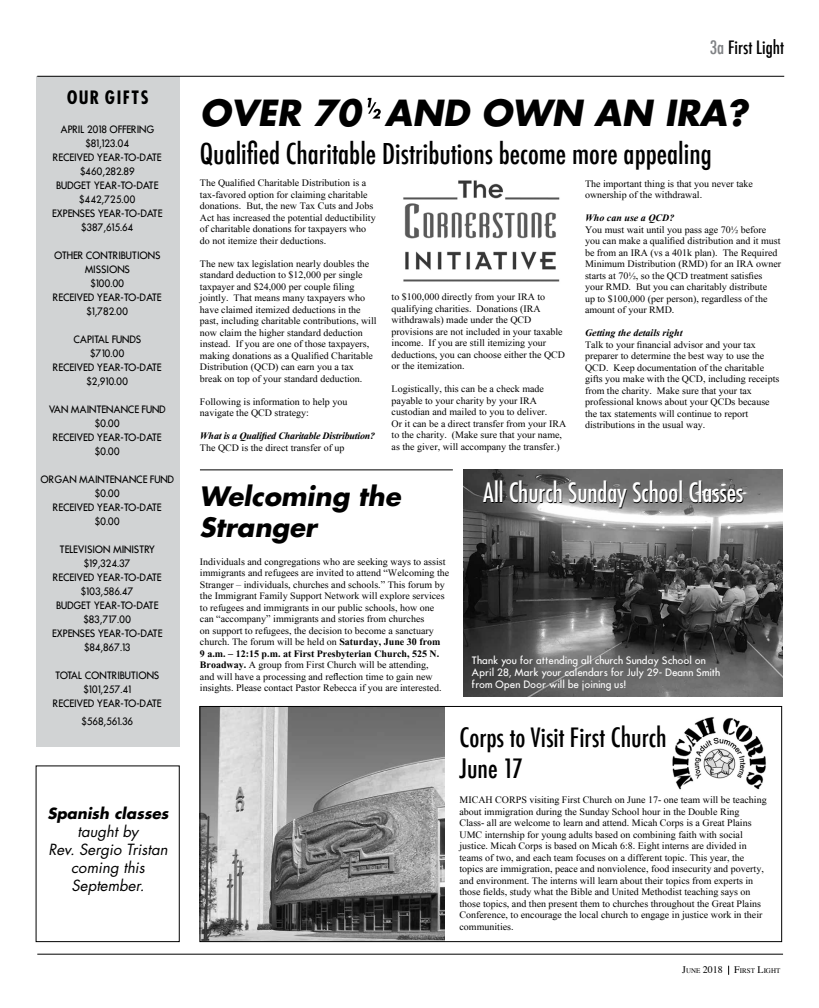
<style>
.page{position:relative;width:819px;height:1008px;background:#fff}
.page>*{position:absolute;margin:0;border:0;box-sizing:border-box;transform-origin:0 0}
.t1{font:italic 700 35px "Futura";color:#000}
.t2{font:500 condensed 28px "Futura";color:#000}
.t3{font:500 condensed 26px/31.2px "Futura";color:#000}
.t4{font:condensed 26px "Futura";color:#fff}
.t5{font:italic 700 26px/31.2px "Futura";color:#000}
.t6{font:500 condensed 18px "Futura";color:#000}
.t7{font:700 18px "Futura Cond";letter-spacing:.05em;color:#000}
.t8{font:italic 15px/18px "Futura";color:#000;text-align:center}
.t9{font:italic 700 15px "Futura";color:#000}
.t10{font:10px/11.5px "Times New Roman";color:#000}
.t11{font:500 10px/14px "Futura";letter-spacing:-.01em;color:#000;text-align:center;scale:.95 1}
.t12{font:500 10px/12px "Futura";color:#fff}
.t13{font:italic 700 10px "Times New Roman";letter-spacing:-.02em;color:#000}
.t14{font:italic 700 10px "Times New Roman";color:#000}
.t15{font:7px "Times";color:#000}
.s1{color:#808285}
.s2{font-weight:700}
.s3{font-size:10px}
</style>
<div class="page">
<img style="left:464px;top:469px;width:318px;height:227px">
<div style="left:36px;top:765px;width:144px;height:177px;border:1px solid #000"></div>
<div style="left:36px;top:77px;width:143px;height:670px;background:#d1d3d4"></div>
<img style="left:201px;top:708px;width:243px;height:232px">
<div style="left:199px;top:706px;width:583px;height:236px;border:1px solid #000"></div>
<hr style="left:37px;top:76px;width:747px;height:1px;background:#000">
<hr style="left:37px;top:954px;width:746px;height:1px;background:#000">
<img style="left:403px;top:180px;width:157px;height:102px">
<svg style="left:368px;top:98px;width:13px;height:21px"></svg>
<hr style="left:200px;top:469px;width:253px;height:1px;background:#000">
<img style="left:672px;top:717px;width:94px;height:73px">
<h3 class="t7" style="left:67px;top:86px;width:84px">OUR GIFTS</h3>
<p class="t11" style="left:52px;top:123px;width:118px">APRIL 2018 OFFERING $81,123.04<br>RECEIVED YEAR-TO-DATE $460,282.89<br>BUDGET YEAR-TO-DATE $442,725.00<br>EXPENSES YEAR-TO-DATE $387,615.64</p>
<p class="t11" style="left:53px;top:249px;width:116px">OTHER CONTRIBUTIONS<br>MISSIONS<br>$100.00<br>RECEIVED YEAR-TO-DATE $1,782.00</p>
<p class="t11" style="left:53px;top:333px;width:116px">CAPITAL FUNDS<br>$710.00<br>RECEIVED YEAR-TO-DATE $2,910.00</p>
<p class="t11" style="left:49px;top:403px;width:124px">VAN MAINTENANCE FUND $0.00<br>RECEIVED YEAR-TO-DATE $0.00</p>
<p class="t11" style="left:41px;top:473px;width:142px">ORGAN MAINTENANCE FUND $0.00<br>RECEIVED YEAR-TO-DATE $0.00</p>
<p class="t11" style="left:52px;top:543px;width:118px">TELEVISION MINISTRY $19,324.37<br>RECEIVED YEAR-TO-DATE $103,586.47<br>BUDGET YEAR-TO-DATE $83,717.00<br>EXPENSES YEAR-TO-DATE $84,867.13</p>
<p class="t11" style="left:53px;top:669px;width:116px">TOTAL CONTRIBUTIONS $101,257.41<br>RECEIVED YEAR-TO-DATE</p>
<p class="t11" style="left:81px;top:715px;width:56px">$568,561.36</p>
<h3 class="t9" style="left:47px;top:803px;width:123px">Spanish classes</h3>
<h3 class="t8" style="left:48px;top:823px;width:121px">taught by<br>Rev. Sergio Tristan coming this<br>September.</h3>
<h3 class="t6" style="left:710px;top:36px;width:76px"><span class="s1">3a</span> First Light</h3>
<h1 class="t1" style="left:200px;top:89px;width:549px">OVER 70 AND OWN AN IRA?</h1>
<h2 class="t2" style="left:200px;top:136px;width:513px">Qualified Charitable Distributions become more appealing</h2>
<p class="t10" style="left:200px;top:177px;width:177px">The Qualified Charitable Distribution is a tax-favored option for claiming charitable donations. But, the new Tax Cuts and Jobs Act has increased the potential deductibility of charitable donations for taxpayers who do not itemize their deductions.</p>
<p class="t10" style="left:200px;top:258px;width:178px">The new tax legislation nearly doubles the standard deduction to $12,000 per single taxpayer and $24,000 per couple filing jointly. That means many taxpayers who have claimed itemized deductions in the past, including charitable contributions, will now claim the higher standard deduction instead. If you are one of those taxpayers, making donations as a Qualified Charitable Distribution (QCD) can earn you a tax break on top of your standard deduction.</p>
<p class="t10" style="left:200px;top:396px;width:149px">Following is information to help you navigate the QCD strategy:</p>
<p class="t13" style="left:200px;top:430px;width:177px">What is a Qualified Charitable Distribution?</p>
<p class="t10" style="left:200px;top:442px;width:146px">The QCD is the direct transfer of up</p>
<p class="t10" style="left:392px;top:291px;width:175px">to $100,000 directly from your IRA to qualifying charities. Donations (IRA withdrawals) made under the QCD provisions are not included in your taxable income. If you are still itemizing your deductions, you can choose either the QCD or the itemization.</p>
<p class="t10" style="left:392px;top:383px;width:176px">Logistically, this can be a check made payable to your charity by your IRA custodian and mailed to you to deliver.<br>Or it can be a direct transfer from your IRA to the charity. (Make sure that your name, as the giver, will accompany the transfer.)</p>
<p class="t10" style="left:585px;top:177px;width:170px">The important thing is that you never take ownership of the withdrawal.</p>
<p class="t14" style="left:585px;top:212px;width:91px">Who can use a QCD?</p>
<p class="t10" style="left:585px;top:223px;width:198px">You must wait until you pass age 70½ before you can make a qualified distribution and it must be from an IRA (vs a 401k plan). The Required Minimum Distribution (RMD) for an IRA owner starts at 70½, so the QCD treatment satisfies your RMD. But you can charitably distribute<br>up to $100,000 (per person), regardless of the amount of your RMD.</p>
<p class="t14" style="left:585px;top:327px;width:99px">Getting the details right</p>
<p class="t10" style="left:585px;top:338px;width:196px">Talk to your financial advisor and your tax preparer to determine the best way to use the QCD. Keep documentation of the charitable gifts you make with the QCD, including receipts from the charity. Make sure that your tax professional knows about your QCDs because the tax statements will continue to report distributions in the usual way.</p>
<h3 class="t5" style="left:199px;top:480px;width:203px">Welcoming the<br>Stranger</h3>
<h3 class="t4" style="left:483px;top:477px;width:262px">All Church Sunday School Classes</h3>
<p class="t10" style="left:200px;top:555px;width:251px">Individuals and congregations who are seeking ways to assist immigrants and refugees are invited to attend “Welcoming the Stranger – individuals, churches and schools.” This forum by the Immigrant Family Support Network will explore services to refugees and immigrants in our public schools, how one can “accompany” immigrants and stories from churches<br>on support to refugees, the decision to become a sanctuary church. The forum will be held on <span class="s2">Saturday, June 30 from<br>9 a.m. – 12:15 p.m. at First Presbyterian Church, 525 N.<br>Broadway.</span> A group from First Church will be attending,<br>and will have a processing and reflection time to gain new insights. Please contact Pastor Rebecca if you are interested.</p>
<p class="t12" style="left:472px;top:654px;width:250px">Thank you for attending all church Sunday School on<br>April 28, Mark your calendars for July 29- Deann Smith from Open Door will be joining us!</p>
<h3 class="t3" style="left:459px;top:722px;width:209px">Corps to Visit First Church<br>June 17</h3>
<p class="t10" style="left:459px;top:794px;width:309px">MICAH CORPS visiting First Church on June 17- one team will be teaching about immigration during the Sunday School hour in the Double Ring Class- all are welcome to learn and attend. Micah Corps is a Great Plains UMC internship for young adults based on combining faith with social justice. Micah Corps is based on Micah 6:8. Eight interns are divided in teams of two, and each team focuses on a different topic. This year, the topics are immigration, peace and nonviolence, food insecurity and poverty, and environment. The interns will learn about their topics from experts in those fields, study what the Bible and United Methodist teaching says on those topics, and then present them to churches throughout the Great Plains Conference, to encourage the local church to engage in justice work in their communities.</p>
<p class="t15" style="left:682px;top:966px;width:100px"><span class="s3">J</span>UNE <span class="s3">2018 F</span>IRST <span class="s3">L</span>IGHT</p>
</div>
